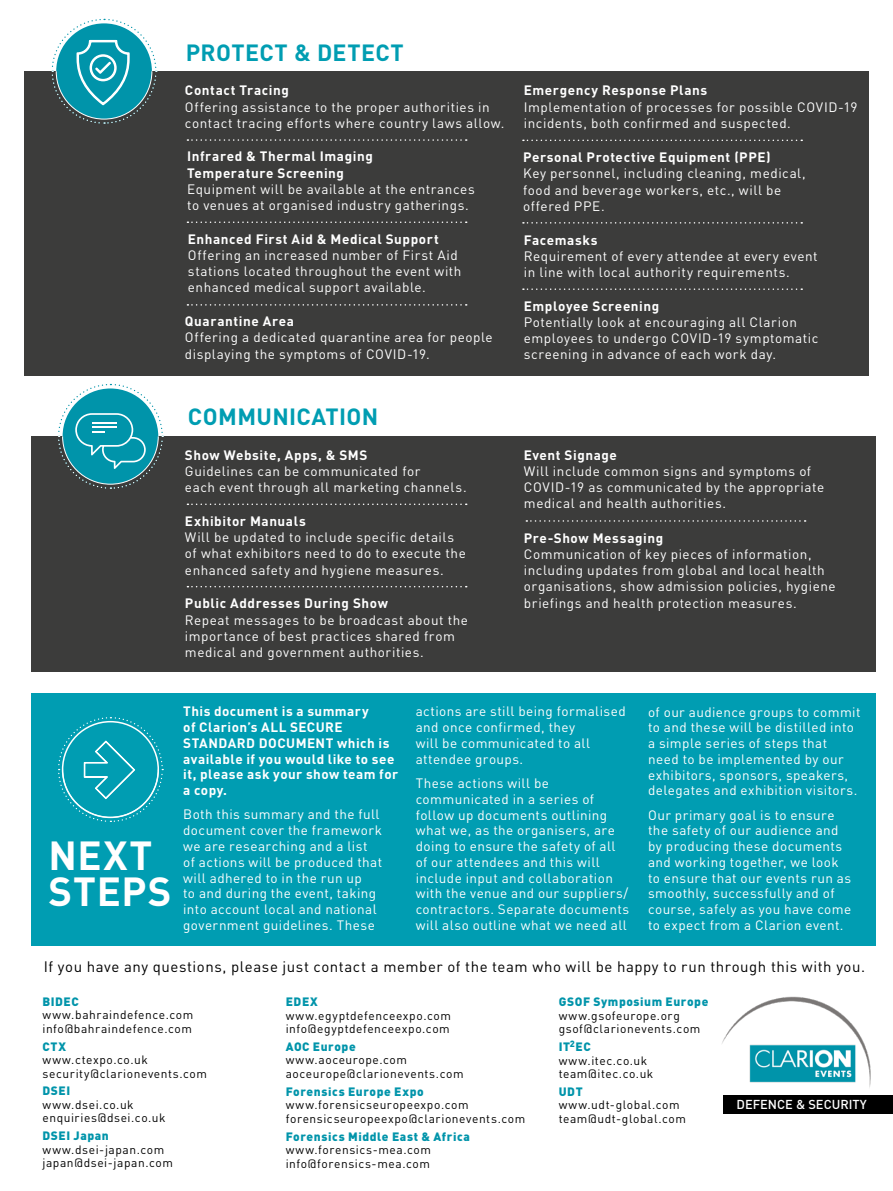
<style>
.page{position:relative;width:893px;height:1191px;background:#fff}
.page>*{position:absolute;margin:0;border:0;box-sizing:border-box;transform-origin:0 0}
.t1{font:700 40.05px/36px "DIN";letter-spacing:.025em;color:#fff}
.t2{font:700 23.25px "DIN";letter-spacing:.015em;color:#009db2}
.t3{font:15px "DIN";letter-spacing:.035em;color:#000}
.t4{font:13.5px/15.8px "DIN";letter-spacing:.04em;color:#fff}
.t5{font:700 13.5px/15.8px "DIN";letter-spacing:.04em;color:#fff}
.t6{font:500 12.75px "DIN";color:#fff}
.t7{font:12px/13.5px "DIN";letter-spacing:.045em;color:#000}
.t8{font:900 12px "DIN";letter-spacing:.05em;color:#0094aa}
.s1{font-weight:900;color:#0094aa}
</style>
<div class="page">
<div style="left:723px;top:1095px;width:170px;height:19px;background:#000"></div>
<img style="left:722px;top:996px;width:149px;height:92px">
<div style="left:31px;top:436px;width:845px;height:236px;background:#3c3c3b"></div>
<div style="left:24px;top:71px;width:845px;height:304px;background:#3c3c3b"></div>
<svg style="left:187px;top:139px;width:280px;height:2px"></svg>
<svg style="left:187px;top:503px;width:280px;height:2px"></svg>
<svg style="left:526px;top:520px;width:280px;height:2px"></svg>
<svg style="left:187px;top:586px;width:280px;height:1px"></svg>
<svg style="left:187px;top:221px;width:280px;height:2px"></svg>
<svg style="left:187px;top:304px;width:280px;height:2px"></svg>
<svg style="left:523px;top:140px;width:279px;height:1px"></svg>
<svg style="left:523px;top:222px;width:279px;height:2px"></svg>
<svg style="left:523px;top:288px;width:279px;height:2px"></svg>
<svg style="left:51px;top:18px;width:106px;height:106px"></svg>
<div style="left:31px;top:693px;width:845px;height:252px;background:#009db2"></div>
<svg style="left:58px;top:383px;width:106px;height:106px"></svg>
<svg style="left:58px;top:717px;width:106px;height:105px"></svg>
<h2 class="t2" style="left:186px;top:37px;width:219px">PROTECT &amp; DETECT</h2>
<p class="t5" style="left:185px;top:82px;width:105px">Contact Tracing</p>
<p class="t4" style="left:185px;top:98px;width:321px;line-height:16.2px">Offering assistance to the proper authorities in contact tracing efforts where country laws allow.</p>
<p class="t5" style="left:187px;top:148px;width:187px;line-height:16.2px">Infrared &amp; Thermal Imaging<br>Temperature Screening</p>
<p class="t4" style="left:187px;top:181px;width:289px;line-height:16.2px">Equipment will be available at the entrances to venues at organised industry gatherings.</p>
<p class="t5" style="left:188px;top:230px;width:252px">Enhanced First Aid &amp; Medical Support</p>
<p class="t4" style="left:188px;top:247px;width:275px;line-height:16.2px">Offering an increased number of First Aid stations located throughout the event with enhanced medical support available.</p>
<p class="t5" style="left:185px;top:313px;width:111px">Quarantine Area</p>
<p class="t4" style="left:185px;top:329px;width:309px;line-height:16.2px">Offering a dedicated quarantine area for people displaying the symptoms of COVID-19.</p>
<h2 class="t2" style="left:188px;top:401px;width:192px">COMMUNICATION</h2>
<p class="t5" style="left:185px;top:446px;width:184px">Show Website, Apps, &amp; SMS</p>
<p class="t4" style="left:185px;top:463px;width:283px;line-height:16.2px">Guidelines can be communicated for<br>each event through all marketing channels.</p>
<p class="t5" style="left:185px;top:512px;width:122px">Exhibitor Manuals</p>
<p class="t4" style="left:185px;top:529px;width:282px;line-height:16.2px">Will be updated to include specific details of what exhibitors need to do to execute the enhanced safety and hygiene measures.</p>
<p class="t5" style="left:185px;top:595px;width:204px">Public Addresses During Show</p>
<p class="t4" style="left:185px;top:611px;width:285px;line-height:16.2px">Repeat messages to be broadcast about the importance of best practices shared from medical and government authorities.</p>
<p class="t5" style="left:524px;top:82px;width:185px">Emergency Response Plans</p>
<p class="t4" style="left:524px;top:98px;width:335px;line-height:16.2px">Implementation of processes for possible COVID-19 incidents, both confirmed and suspected.</p>
<p class="t5" style="left:523px;top:149px;width:249px">Personal Protective Equipment (PPE)</p>
<p class="t4" style="left:523px;top:165px;width:284px;line-height:16.2px">Key personnel, including cleaning, medical, food and beverage workers, etc., will be offered PPE.</p>
<p class="t5" style="left:524px;top:231px;width:75px">Facemasks</p>
<p class="t4" style="left:524px;top:248px;width:295px;line-height:16.2px">Requirement of every attendee at every event in line with local authority requirements.</p>
<p class="t5" style="left:524px;top:297px;width:137px">Employee Screening</p>
<p class="t4" style="left:524px;top:314px;width:296px;line-height:16.2px">Potentially look at encouraging all Clarion employees to undergo COVID-19 symptomatic screening in advance of each work day.</p>
<p class="t5" style="left:524px;top:446px;width:95px">Event Signage</p>
<p class="t4" style="left:524px;top:463px;width:302px;line-height:16.2px">Will include common signs and symptoms of<br>COVID-19 as communicated by the appropriate medical and health authorities.</p>
<p class="t5" style="left:524px;top:529px;width:141px">Pre-Show Messaging</p>
<p class="t4" style="left:524px;top:546px;width:313px;line-height:16.2px">Communication of key pieces of information, including updates from global and local health organisations, show admission policies, hygiene briefings and health protection measures.</p>
<h1 class="t1" style="left:49px;top:835px;width:124px">NEXT<br>STEPS</h1>
<p class="t5" style="left:183px;top:703px;width:217px">This document is a summary<br>of Clarion’s ALL SECURE<br>STANDARD DOCUMENT which is available if you would like to see it, please ask your show team for a copy.</p>
<p class="t4" style="left:183px;top:806px;width:200px">Both this summary and the full document cover the framework we are researching and a list of actions will be produced that will adhered to in the run up<br>to and during the event, taking into account local and national government guidelines. These</p>
<p class="t4" style="left:416px;top:703px;width:212px">actions are still being formalised and once confirmed, they<br>will be communicated to all attendee groups.</p>
<p class="t4" style="left:416px;top:775px;width:215px">These actions will be communicated in a series of follow up documents outlining what we, as the organisers, are doing to ensure the safety of all of our attendees and this will include input and collaboration with the venue and our suppliers/ contractors. Separate documents will also outline what we need all</p>
<p class="t4" style="left:648px;top:703px;width:214px">of our audience groups to commit to and these will be distilled into a simple series of steps that need to be implemented by our exhibitors, sponsors, speakers, delegates and exhibition visitors.</p>
<p class="t4" style="left:648px;top:806px;width:205px">Our primary goal is to ensure the safety of our audience and by producing these documents and working together, we look to ensure that our events run as smoothly, successfully and of course, safely as you have come to expect from a Clarion event.</p>
<p class="t3" style="left:44px;top:957px;width:823px">If you have any questions, please just contact a member of the team who will be happy to run through this with you.</p>
<p class="t8" style="left:43px;top:993px;width:38px">BIDEC</p>
<p class="t7" style="left:43px;top:1008px;width:152px">www.bahraindefence.com info@bahraindefence.com</p>
<p class="t8" style="left:43px;top:1038px;width:25px">CTX</p>
<p class="t7" style="left:43px;top:1052px;width:166px">www.ctexpo.co.uk security@clarionevents.com</p>
<p class="t8" style="left:43px;top:1083px;width:29px">DSEI</p>
<p class="t7" style="left:43px;top:1097px;width:125px">www.dsei.co.uk enquiries@dsei.co.uk</p>
<p class="t8" style="left:43px;top:1127px;width:68px">DSEI Japan</p>
<p class="t7" style="left:43px;top:1142px;width:132px">www.dsei-japan.com japan@dsei-japan.com</p>
<p class="t8" style="left:286px;top:993px;width:33px">EDEX</p>
<p class="t7" style="left:286px;top:1008px;width:167px">www.egyptdefenceexpo.com info@egyptdefenceexpo.com</p>
<p class="t8" style="left:286px;top:1038px;width:71px">AOC Europe</p>
<p class="t7" style="left:286px;top:1053px;width:179px">www.aoceurope.com aoceurope@clarionevents.com</p>
<p class="t8" style="left:286px;top:1083px;width:139px">Forensics Europe Expo</p>
<p class="t7" style="left:286px;top:1098px;width:241px">www.forensicseuropeexpo.com forensicseuropeexpo@clarionevents.com</p>
<p class="t8" style="left:286px;top:1128px;width:186px">Forensics Middle East &amp; Africa</p>
<p class="t7" style="left:286px;top:1142px;width:147px">www.forensics-mea.com info@forensics-mea.com</p>
<p class="t8" style="left:559px;top:993px;width:151px">GSOF Symposium Europe</p>
<p class="t7" style="left:559px;top:1008px;width:143px">www.gsofeurope.org gsof@clarionevents.com</p>
<p class="t7" style="left:559px;top:1039px;width:96px"><span class="s1">IT</span><sup>2</sup><span class="s1">EC </span>www.itec.co.uk team@itec.co.uk</p>
<p class="t8" style="left:559px;top:1083px;width:25px">UDT</p>
<p class="t7" style="left:559px;top:1098px;width:129px">www.udt-global.com team@udt-global.com</p>
<p class="t6" style="left:736px;top:1096px;width:132px">DEFENCE &amp; SECURITY</p>
</div>
